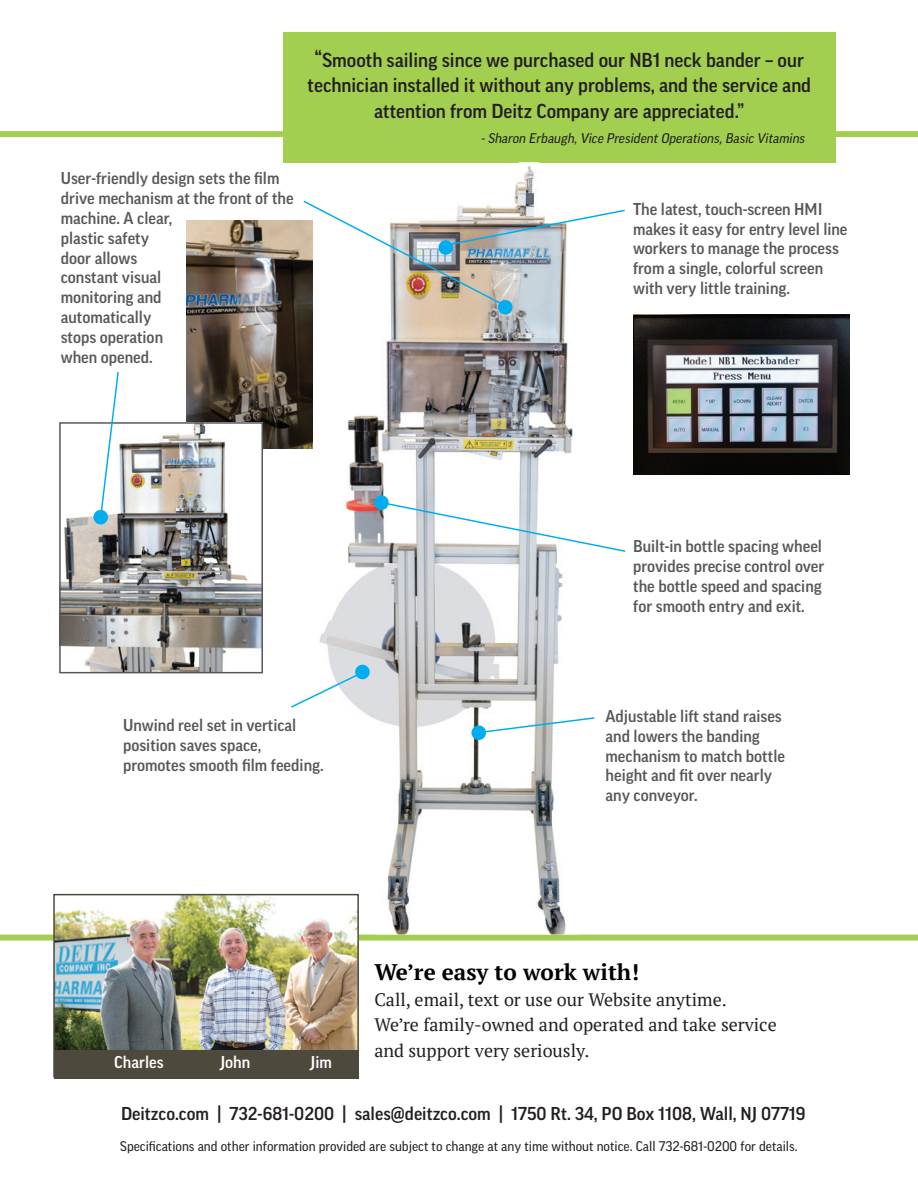
<style>
.page{position:relative;width:918px;height:1188px;background:#fff}
.page>*{position:absolute;margin:0;border:0;box-sizing:border-box;transform-origin:0 0}
.subheads{font:700 22.5px "PT Serif";color:#010100}
.t1{font:500 19.5px/25.5px "Good Pro";color:#231f20;text-align:center}
.subheads-2{font:18px/25.5px "PT Serif";color:#231f20}
.body{font:500 18px "Good Pro";color:#231f20}
.captions{font:500 16.5px/19.8px "Good Pro";color:#57585a}
.captions-2{font:500 16.5px "Good Pro";color:#fff}
.t2{font:13.5px "Good Pro";color:#231f20}
.captions-3{font:italic 13.5px "Good Pro";color:#231f20}
.s1{font-size:21px}
</style>
<div class="page">
<div style="left:283px;top:32px;width:552px;height:131px;background:#a3cf50"></div>
<div style="left:0;top:935px;width:918px;height:6px;background:#a3cf50"></div>
<div style="left:0;top:131px;width:918px;height:6px;background:#a3cf50"></div>
<img style="left:315px;top:162px;width:258px;height:772px">
<img style="left:186px;top:220px;width:126px;height:228px">
<img style="left:62px;top:425px;width:198px;height:245px">
<div style="left:59px;top:422px;width:204px;height:251px;border:2px solid #57585a"></div>
<img style="left:633px;top:315px;width:217px;height:159px">
<div style="left:499px;top:301px;width:12px;height:12px;background:#00aeef;border-radius:50%"></div>
<div style="left:498px;top:300px;width:14px;height:15px;border:3px solid #00aeef;border-radius:50%"></div>
<div style="left:95px;top:511px;width:11px;height:12px;background:#00aeef;border-radius:50%"></div>
<div style="left:93px;top:510px;width:15px;height:14px;border:3px solid #00aeef;border-radius:50%"></div>
<div style="left:357px;top:666px;width:11px;height:12px;background:#00aeef;border-radius:50%"></div>
<div style="left:355px;top:665px;width:15px;height:14px;border:3px solid #00aeef;border-radius:50%"></div>
<div style="left:376px;top:497px;width:11px;height:11px;background:#00aeef;border-radius:50%"></div>
<div style="left:374px;top:495px;width:15px;height:15px;border:3px solid #00aeef;border-radius:50%"></div>
<div style="left:473px;top:727px;width:12px;height:12px;background:#00aeef;border-radius:50%"></div>
<div style="left:471px;top:725px;width:15px;height:15px;border:3px solid #00aeef;border-radius:50%"></div>
<img style="left:302px;top:199px;width:323px;height:109px">
<svg style="left:99px;top:372px;width:21px;height:147px"></svg>
<svg style="left:477px;top:716px;width:118px;height:18px"></svg>
<svg style="left:291px;top:671px;width:73px;height:38px"></svg>
<svg style="left:380px;top:501px;width:246px;height:52px"></svg>
<img style="left:56px;top:897px;width:300px;height:153px">
<div style="left:53px;top:894px;width:306px;height:184px;border:2px solid #4e493d"></div>
<div style="left:54px;top:1050px;width:304px;height:28px;background:#4e493d"></div>
<p class="t1" style="left:308px;top:47px;width:505px"><span class="s1">“</span>Smooth sailing since we purchased our NB1 neck bander – our technician installed it without any problems, and the service and attention from Deitz Company are appreciated.”</p>
<p class="captions" style="left:61px;top:168px;width:234px">User-friendly design sets the film drive mechanism at the front of the machine. A clear,<br>plastic safety<br>door allows<br>constant visual<br>monitoring and<br>automatically<br>stops operation<br>when opened.</p>
<p class="captions-3" style="left:481px;top:131px;width:328px">-Sharon Erbaugh,Vice PresidentOperations,Basic Vitamins</p>
<p class="captions" style="left:633px;top:199px;width:216px">The latest, touch-screen HMI makes it easy for entry level line workers to manage the process from a single, colorful screen with very little training.</p>
<p class="captions" style="left:633px;top:537px;width:193px">Built-in bottle spacing wheel provides precise control over the bottle speed and spacing for smooth entry and exit.</p>
<p class="captions" style="left:123px;top:716px;width:202px">Unwind reel set in vertical position saves space, promotes smooth film feeding.</p>
<p class="captions" style="left:606px;top:706px;width:181px">Adjustable lift stand raises and lowers the banding mechanism to match bottle height and fit over nearly any conveyor.</p>
<p class="captions-2" style="left:114px;top:1053px;width:51px">Charles</p>
<p class="captions-2" style="left:220px;top:1053px;width:31px">John</p>
<p class="captions-2" style="left:311px;top:1053px;width:23px">Jim</p>
<p class="subheads" style="left:374px;top:957px;width:266px">We’re easy to work with!</p>
<p class="subheads-2" style="left:374px;top:986px;width:404px">Call, email, text or use our Website anytime.<br>We’re family-owned and operated and take service and support very seriously.</p>
<p class="body" style="left:121px;top:1104px;width:686px">Deitzco.com | 732-681-0200 | sales@deitzco.com | 1750 Rt. 34, PO Box 1108, Wall, NJ 07719</p>
<p class="t2" style="left:120px;top:1138px;width:679px">Specifications and other information provided are subject to change at any time without notice. Call 732-681-0200 for details.</p>
</div>
